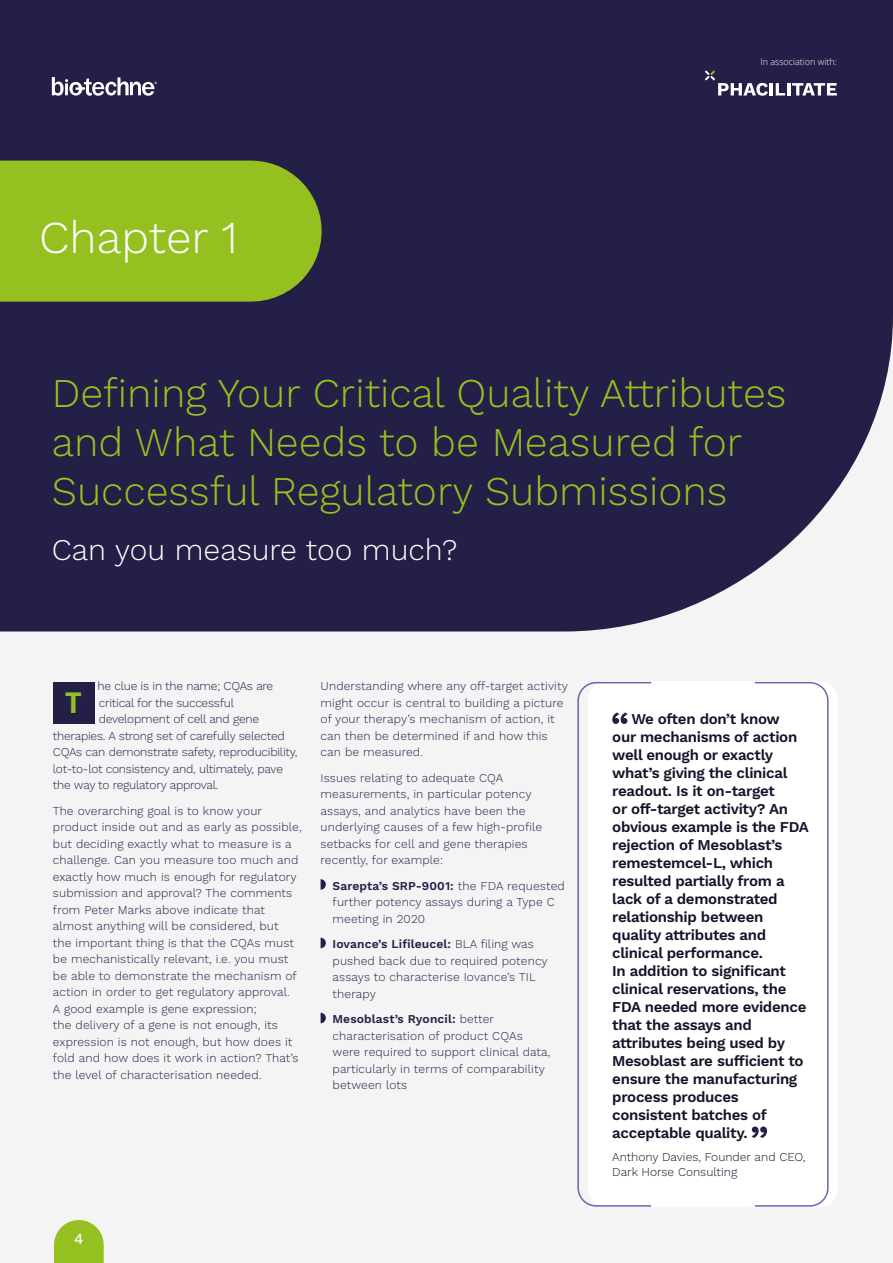
<style>
.page{position:relative;width:893px;height:1263px;background:#f4f4f4}
.page>*{position:absolute;margin:0;border:0;box-sizing:border-box;transform-origin:0 0}
.t1{font:300 45.6px "Work Sans";color:#fff}
.t2{font:300 40.8px/49.1px "Work Sans";color:#95c120}
.t3{font:300 30px "Work Sans";color:#fff}
.t4{font:700 28.65px "Open Sans";color:#95c120}
.t5{font:600 15px/18px "Work Sans";letter-spacing:-.02em;color:#17122a}
.t6{font:500 15px "Work Sans";color:#fff}
.t7{font:300 12px/16.5px "Work Sans";letter-spacing:.01em;color:#241f47}
.t8{font:300 12px "Work Sans";letter-spacing:-.02em;color:#241f47}
.t9{font:300 12px/14.4px "Work Sans";color:#17122a}
.t10{font:300 9px "Open Sans";color:#fff}
.s1{font-weight:600}
</style>
<div class="page">
<div style="left:0;top:0;width:893px;height:631px;background:#241f47"></div>
<div style="left:53px;top:682px;width:41px;height:41px;background:#241f47"></div>
<svg style="left:321px;top:879px;width:5px;height:11px"></svg>
<svg style="left:321px;top:938px;width:5px;height:10px"></svg>
<svg style="left:321px;top:1013px;width:5px;height:10px"></svg>
<div style="left:0;top:161px;width:251px;height:141px;background:#95c120"></div>
<svg style="left:52px;top:77px;width:105px;height:19px"></svg>
<svg style="left:705px;top:71px;width:132px;height:25px"></svg>
<div style="left:588px;top:681px;width:250px;height:526px;background:#fff;border-radius:18px"></div>
<svg style="left:577px;top:681px;width:252px;height:526px"></svg>
<div style="left:54px;top:1245px;width:50px;height:18px;background:#95c120"></div>
<h1 class="t1" style="left:39px;top:211px;width:200px">Chapter 1</h1>
<p class="t10" style="left:760px;top:57px;width:78px">In association with:</p>
<h2 class="t2" style="left:52px;top:370px;width:736px">Defining Your Critical Quality Attributes and What Needs to be Measured for<br>Successful Regulatory Submissions</h2>
<h3 class="t3" style="left:52px;top:532px;width:407px">Can you measure too much?</h3>
<p class="t8" style="left:98px;top:679px;width:177px">he clue is in the name; CQAs are</p>
<p class="t8" style="left:99px;top:695px;width:137px">critical for the successful</p>
<p class="t8" style="left:99px;top:712px;width:162px">development of cell and gene</p>
<p class="t8" style="left:53px;top:728px;width:233px">therapies. A strong set of carefully selected</p>
<p class="t8" style="left:53px;top:745px;width:246px">CQAs can demonstrate safety, reproducibility,</p>
<p class="t8" style="left:53px;top:761px;width:232px">lot-to-lot consistency and, ultimately, pave</p>
<p class="t8" style="left:53px;top:778px;width:167px">the way to regulatory approval.</p>
<p class="t7" style="left:53px;top:803px;width:250px">The overarching goal is to know your product inside out and as early as possible, but deciding exactly what to measure is a challenge. Can you measure too much and exactly how much is enough for regulatory submission and approval? The comments from Peter Marks above indicate that almost anything will be considered, but<br>the important thing is that the CQAs must be mechanistically relevant, i.e. you must be able to demonstrate the mechanism of action in order to get regulatory approval.<br>A good example is gene expression;<br>the delivery of a gene is not enough, its expression is not enough, but how does it fold and how does it work in action? That’s the level of characterisation needed.</p>
<h3 class="t4" style="left:65px;top:683px;width:18px">T</h3>
<p class="t7" style="left:321px;top:678px;width:249px">Understanding where any off-target activity might occur is central to building a picture of your therapy’s mechanism of action, it can then be determined if and how this can be measured.</p>
<p class="t7" style="left:321px;top:770px;width:223px">Issues relating to adequate CQA measurements, in particular potency assays, and analytics have been the underlying causes of a few high-profile setbacks for cell and gene therapies recently, for example:</p>
<p class="t7" style="left:333px;top:878px;width:234px"><span class="s1">Sarepta’s SRP-9001:</span> the FDA requested further potency assays during a Type C meeting in 2020</p>
<p class="t7" style="left:333px;top:936px;width:217px"><span class="s1">Iovance’s Lifileucel:</span> BLA filing was pushed back due to required potency assays to characterise Iovance’s TIL therapy</p>
<p class="t7" style="left:333px;top:1011px;width:219px"><span class="s1">Mesoblast’s Ryoncil:</span> better characterisation of product CQAs were required to support clinical data, particularly in terms of comparability between lots</p>
<p class="t6" style="left:74px;top:1230px;width:11px">4</p>
<p class="t5" style="left:612px;top:710px;width:198px;text-indent:19px">We often don’t know<br>our mechanisms of action well enough or exactly what’s giving the clinical readout. Is it on-target<br>or off-target activity? An obvious example is the FDA rejection of Mesoblast’s remestemcel-L, which resulted partially from a lack of a demonstrated relationship between quality attributes and clinical performance.<br>In addition to significant clinical reservations, the<br>FDA needed more evidence that the assays and attributes being used by<br>Mesoblast are sufficient to ensure the manufacturing process produces consistent batches of acceptable quality.</p>
<p class="t9" style="left:612px;top:1150px;width:195px">Anthony Davies, Founder and CEO,<br>Dark Horse Consulting</p>
</div>
